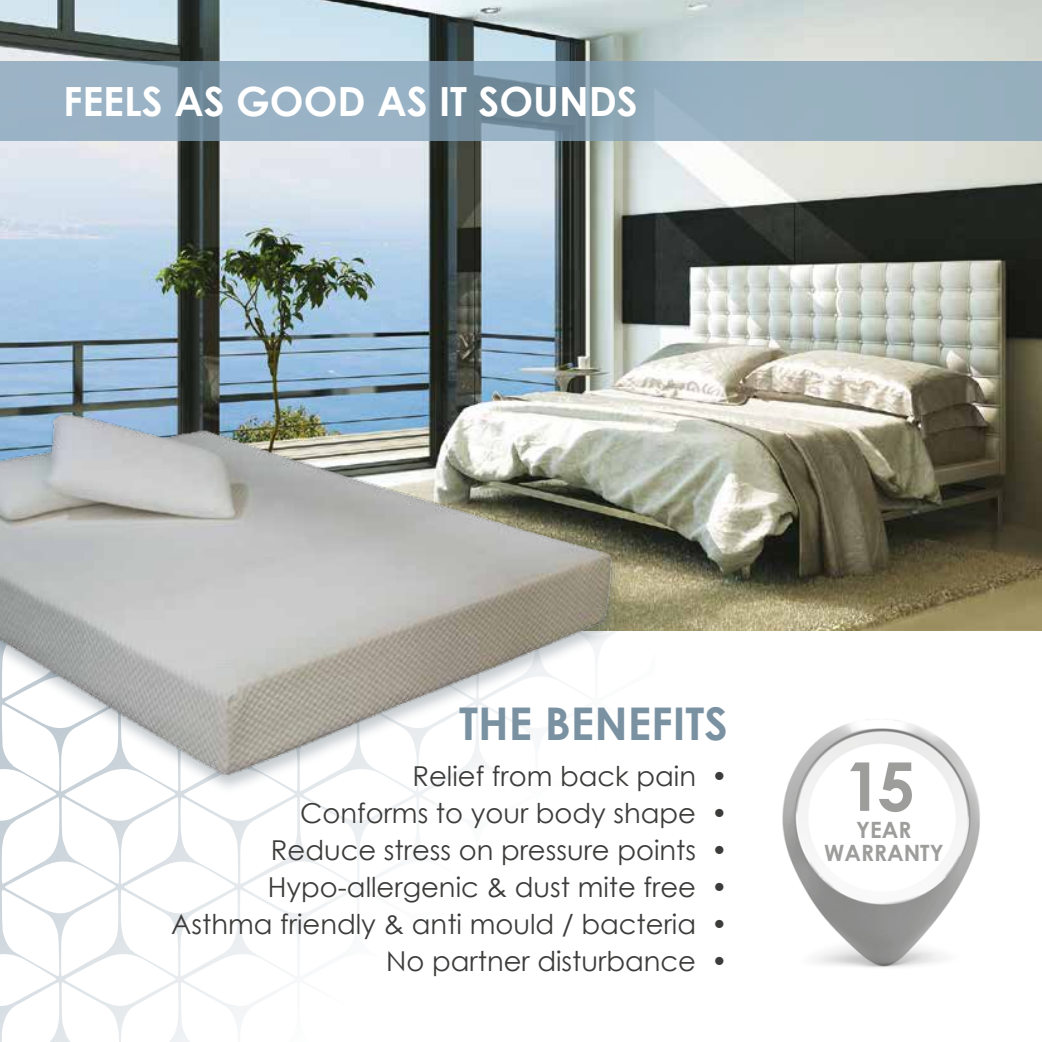
<style>
.page{position:relative;width:1042px;height:1042px;background:#fff}
.page>*{position:absolute;margin:0;border:0;box-sizing:border-box;transform-origin:0 0}
.t1{font:700 67.38px "Century Gothic";color:#9d9d9c}
.t2{font:700 45.15px "Century Gothic";color:#7a91a2}
.t3{font:700 40.25px "Century Gothic";color:#fff}
.t4{font:27.47px/36.9px "Century Gothic";color:#3c3c3b;text-align:right}
.t5{font:700 22.4px/22.4px "Century Gothic";color:#9d9d9c;text-align:center}
</style>
<div class="page">
<svg style="left:0;top:630px;width:655px;height:412px"></svg>
<img style="left:0;top:0;width:1042px;height:630px">
<img style="left:782px;top:720px;width:198px;height:248px">
<svg style="left:0;top:61px;width:1042px;height:79px;background:#90a9ba"></svg>
<img style="left:0;top:390px;width:638px;height:417px">
<h3 class="t3" style="left:63px;top:71px;width:576px">FEELS AS GOOD AS IT SOUNDS</h3>
<h2 class="t2" style="left:459px;top:690px;width:270px">THE BENEFITS</h2>
<p class="t4" style="left:171px;top:757px;width:558px">Relief from back pain •<br>Conforms to your body shape •<br>Reduce stress on pressure points •<br>Hypo-allergenic &amp; dust mite free •<br>Asthma friendly &amp; anti mould / bacteria •<br>No partner disturbance •</p>
<h1 class="t1" style="left:844px;top:735px;width:72px">15</h1>
<p class="t5" style="left:824px;top:818px;width:121px">YEAR<br>WARRANTY</p>
</div>
